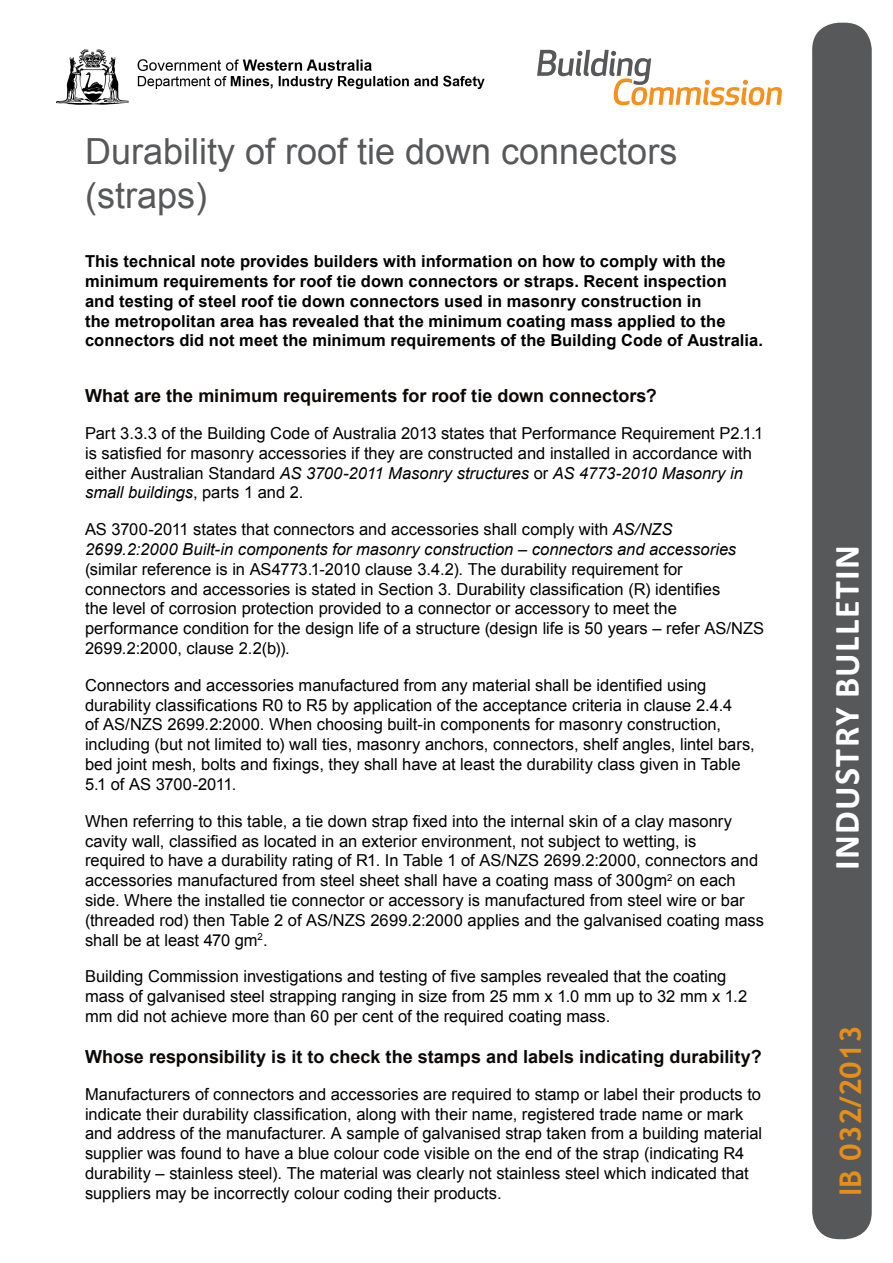
<style>
.page{position:relative;width:893px;height:1263px;background:#fff}
.page>*{position:absolute;margin:0;border:0;box-sizing:border-box;transform-origin:0 0}
.BC_Title{font:36px/43.2px "Arial";color:#57585a}
.t1{font:700 36px "Calibri";letter-spacing:.04em;color:#fff}
.t2{font:700 30px "Trebuchet MS";color:#e58e19}
.Heading_2_-_Arial_12{font:700 18px "Arial";color:#0c0806}
.Heading_2_-_Arial_12-2{font:16.5px/19.8px "Arial";color:#000}
.Intro_para{font:700 16.5px/19.8px "Arial";letter-spacing:.005em;color:#000}
.s1{font-style:italic}
</style>
<div class="page">
<div style="left:812px;top:23px;width:60px;height:1216px;background:#57585a;border-radius:27px"></div>
<svg style="left:537px;top:50px;width:245px;height:55px"></svg>
<img style="left:57px;top:49px;width:427px;height:56px">
<p class="BC_Title" style="left:85px;top:131px;width:594px">Durability of roof tie down connectors (straps)</p>
<p class="Intro_para" style="left:85px;top:252px;width:680px">This technical note provides builders with information on how to comply with the minimum requirements for roof tie down connectors or straps. Recent inspection<br>and testing of steel roof tie down connectors used in masonry construction in<br>the metropolitan area has revealed that the minimum coating mass applied to the connectors did not meet the minimum requirements of the Building Code of Australia.</p>
<p class="Heading_2_-_Arial_12" style="left:85px;top:384px;width:573px">What are the minimum requirements for roof tie down connectors?</p>
<p class="Heading_2_-_Arial_12-2" style="left:85px;top:423px;width:680px">Part 3.3.3 of the Building Code of Australia 2013 states that Performance Requirement P2.1.1 is satisfied for masonry accessories if they are constructed and installed in accordance with either Australian Standard <span class="s1">AS 3700-2011 Masonry structures</span> or <span class="s1">AS 4773-2010 Masonry in small buildings</span>, parts 1 and 2.</p>
<p class="Heading_2_-_Arial_12-2" style="left:85px;top:520px;width:681px">AS 3700-2011 states that connectors and accessories shall comply with <span class="s1">AS/NZS 2699.2:2000 Built-in components for masonry construction – connectors and accessories </span>(similar reference is in AS4773.1-2010 clause 3.4.2). The durability requirement for connectors and accessories is stated in Section 3. Durability classification (R) identifies<br>the level of corrosion protection provided to a connector or accessory to meet the performance condition for the design life of a structure (design life is 50 years – refer AS/NZS 2699.2:2000, clause 2.2(b)).</p>
<p class="Heading_2_-_Arial_12-2" style="left:85px;top:675px;width:671px">Connectors and accessories manufactured from any material shall be identified using durability classifications R0 to R5 by application of the acceptance criteria in clause 2.4.4<br>of AS/NZS 2699.2:2000. When choosing built-in components for masonry construction, including (but not limited to) wall ties, masonry anchors, connectors, shelf angles, lintel bars, bed joint mesh, bolts and fixings, they shall have at least the durability class given in Table 5.1 of AS 3700-2011.</p>
<p class="Heading_2_-_Arial_12-2" style="left:85px;top:811px;width:680px">When referring to this table, a tie down strap fixed into the internal skin of a clay masonry cavity wall, classified as located in an exterior environment, not subject to wetting, is<br>required to have a durability rating of R1. In Table 1 of AS/NZS 2699.2:2000, connectors and accessories manufactured from steel sheet shall have a coating mass of 300gm<sup>2</sup> on each side. Where the installed tie connector or accessory is manufactured from steel wire or bar (threaded rod) then Table 2 of AS/NZS 2699.2:2000 applies and the galvanised coating mass shall be at least 470 gm<sup>2</sup>.</p>
<p class="Heading_2_-_Arial_12-2" style="left:85px;top:967px;width:664px">Building Commission investigations and testing of five samples revealed that the coating mass of galvanised steel strapping ranging in size from 25 mm x 1.0 mm up to 32 mm x 1.2 mm did not achieve more than 60 per cent of the required coating mass.</p>
<p class="Heading_2_-_Arial_12" style="left:85px;top:1044px;width:678px">Whose responsibility is it to check the stamps and labels indicating durability?</p>
<p class="Heading_2_-_Arial_12-2" style="left:85px;top:1084px;width:679px">Manufacturers of connectors and accessories are required to stamp or label their products to indicate their durability classification, along with their name, registered trade name or mark and address of the manufacturer. A sample of galvanised strap taken from a building material supplier was found to have a blue colour code visible on the end of the strap (indicating R4 durability – stainless steel). The material was clearly not stainless steel which indicated that suppliers may be incorrectly colour coding their products.</p>
<h1 class="t1" style="left:824px;top:870px;width:326px;rotate:-90deg">INDUSTRY BULLETIN</h1>
<p class="t2" style="left:832px;top:1196px;width:171px;rotate:-90deg">IB 032/2013</p>
</div>
